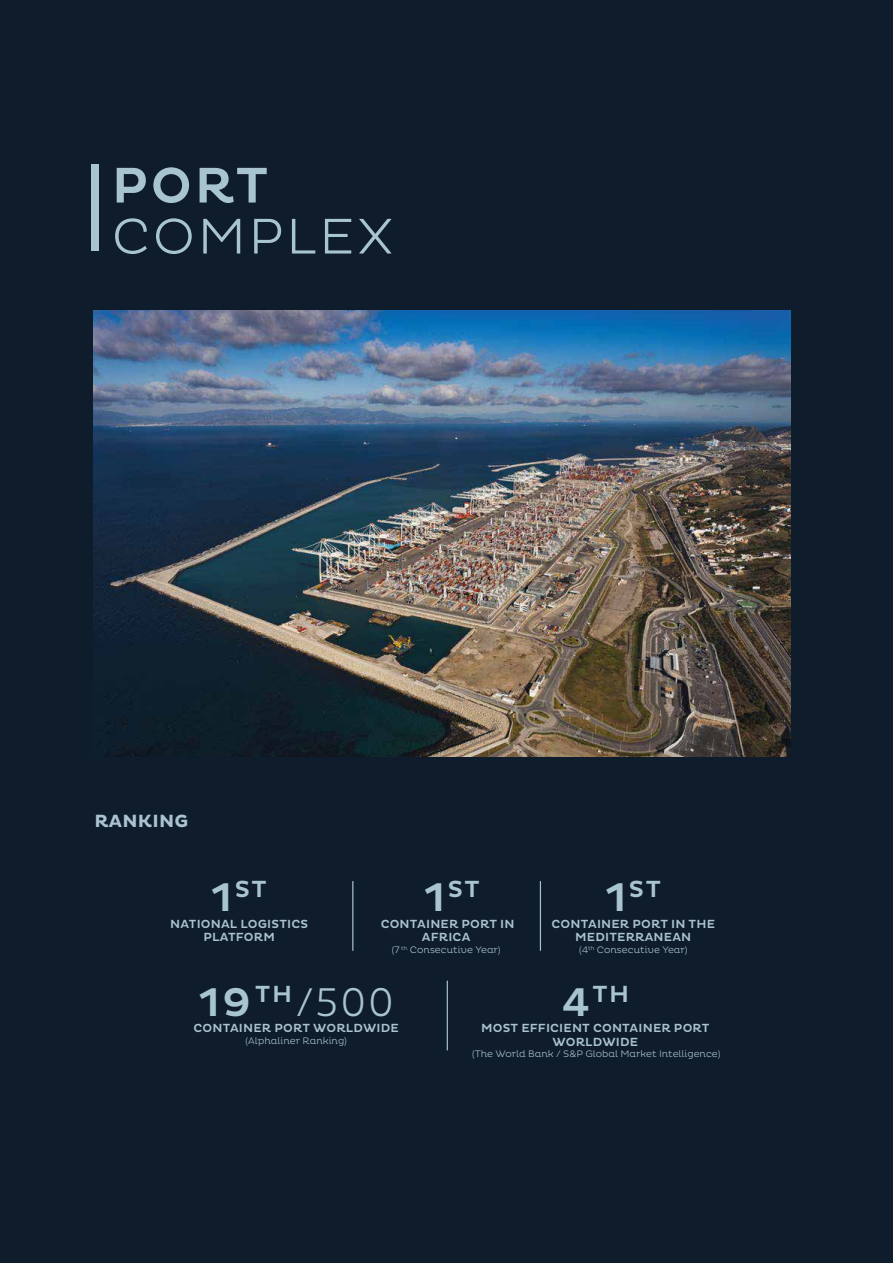
<style>
.page{position:relative;width:893px;height:1263px;background:#0e1c2b}
.page>*{position:absolute;margin:0;border:0;box-sizing:border-box;transform-origin:0 0}
.t1{font:300 51px "Pluto";letter-spacing:.05em;color:#a9c4d1}
.t2{font:500 51px "Pluto";color:#a9c4d1}
.t3{font:300 40.8px "Pluto Cond";color:#a9c4d1}
.t4{font:500 23.85px "Pluto";letter-spacing:.065em;color:#a9c4d1}
.t5{font:700 18px "Pluto";letter-spacing:.015em;color:#a9c3d1}
.t6{font:500 12px/13.5px "Pluto";letter-spacing:.015em;color:#a9c3d1;text-align:center}
.t7{font:300 9.6px "Pluto";color:#a9c3d1}
.t8{font:300 9.6px "Pluto";color:#a9c4d1}
.s1{font-size:40.8px}
.s2{font-family:"Pluto";font-weight:500}
</style>
<div class="page">
<div style="left:91px;top:164px;width:8px;height:87px;background:#a9c4d1"></div>
<img style="left:94px;top:310px;width:697px;height:447px">
<hr style="left:540px;top:881px;width:1px;height:70px;background:#a9c4d1">
<hr style="left:447px;top:981px;width:1px;height:69px;background:#a9c4d1">
<hr style="left:352px;top:881px;width:1px;height:70px;background:#a9c4d1">
<h1 class="t2" style="left:112px;top:156px;width:158px">PORT</h1>
<h1 class="t1" style="left:112px;top:207px;width:283px">COMPLEX</h1>
<h3 class="t5" style="left:95px;top:811px;width:95px">RANKING</h3>
<h3 class="t4" style="left:212px;top:876px;width:57px"><span class="s1">1</span>ST</h3>
<p class="t6" style="left:170px;top:917px;width:139px">NATIONAL LOGISTICS<br>PLATFORM</p>
<h3 class="t4" style="left:425px;top:876px;width:57px"><span class="s1">1</span>ST</h3>
<p class="t6" style="left:381px;top:917px;width:135px">CONTAINER PORT IN<br>AFRICA</p>
<p class="t8" style="left:392px;top:944px;width:110px">(7 <sup>th</sup> Consecutive Year)</p>
<h3 class="t4" style="left:606px;top:876px;width:57px"><span class="s1">1</span>ST</h3>
<p class="t6" style="left:551px;top:917px;width:165px">CONTAINER PORT IN THE<br>MEDITERRANEAN</p>
<p class="t8" style="left:579px;top:944px;width:110px">(4<sup>th</sup> Consecutive Year)</p>
<h3 class="t4" style="left:255px;top:980px;width:38px">TH</h3>
<h2 class="t3" style="left:199px;top:978px;width:196px"><span class="s2">19</span> /500</h2>
<h3 class="t4" style="left:562px;top:980px;width:69px"><span class="s1">4</span>TH</h3>
<p class="t6" style="left:194px;top:1022px;width:207px">CONTAINER PORT WORLDWIDE</p>
<p class="t7" style="left:246px;top:1035px;width:103px">(Alphaliner Ranking)</p>
<p class="t6" style="left:481px;top:1022px;width:230px">MOST EFFICIENT CONTAINER PORT<br>WORLDWIDE</p>
<p class="t7" style="left:472px;top:1049px;width:250px">(The World Bank / S&amp;P Global Market Intelligence)</p>
</div>
